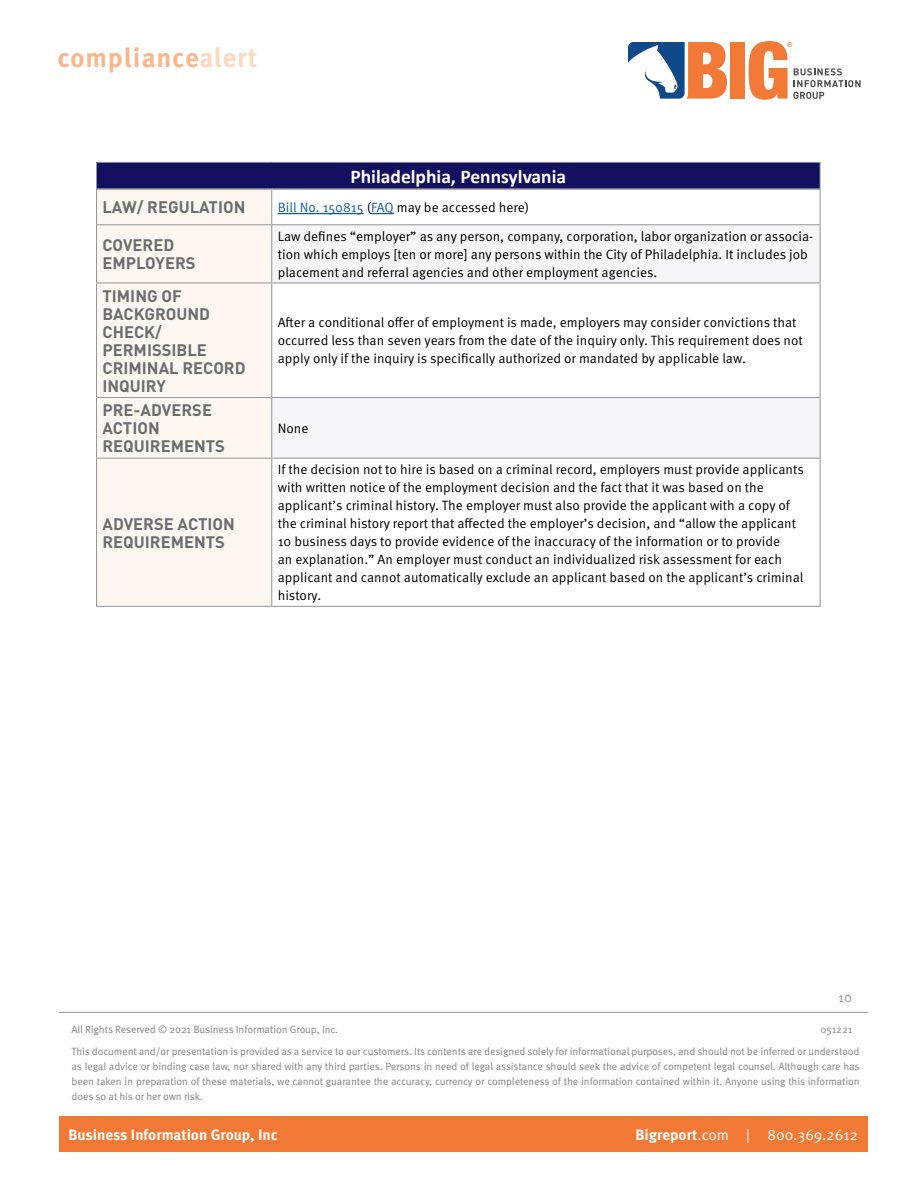
<style>
.page{position:relative;width:918px;height:1188px;background:#fff}
.page>*{position:absolute;margin:0;border:0;box-sizing:border-box;transform-origin:0 0}
.t1{font:700 27px "Meta OT";letter-spacing:.025em;color:#fab78e}
.t2{font:700 19.5px "Calibri";color:#fff}
.Table{font:700 16.5px/18px "DINOT";color:#6c6d70}
.t3{font:700 15px "Meta OT";color:#fff}
.t4{font:15px "Meta OT Norm";color:#fff}
.t5{font:13.5px/18px "Meta OT Norm";color:#000}
.t6{font:13.5px "Meta OT Norm";color:#939598}
.t7{font:10.5px/15px "Meta OT Norm";letter-spacing:-.01em;color:#808285}
.s1{color:#fdd9c1}
.s2{color:#175d9e}
.s3{font-family:"Meta OT";font-weight:700}
</style>
<div class="page">
<hr style="left:59px;top:1012px;width:810px;height:1px;background:#939598">
<div style="left:59px;top:1116px;width:809px;height:36px;background:#f37937"></div>
<div style="left:730px;top:42px;width:15px;height:57px;background:#f37937"></div>
<svg style="left:749px;top:41px;width:112px;height:59px"></svg>
<svg style="left:628px;top:42px;width:99px;height:57px"></svg>
<div style="left:96px;top:162px;width:724px;height:27px;background:#12105f"></div>
<div style="left:97px;top:190px;width:174px;height:416px;background:#fef7f1"></div>
<svg style="left:272px;top:225px;width:548px;height:233px;fill:#f5f5fa"></svg>
<hr style="left:96px;top:162px;width:176px;height:1px;background:#939598">
<svg style="left:96px;top:163px;width:1px;height:26px"></svg>
<hr style="left:272px;top:162px;width:548px;height:1px;background:#939598">
<svg style="left:820px;top:163px;width:1px;height:26px"></svg>
<hr style="left:97px;top:188px;width:175px;height:2px;background:#939598">
<hr style="left:272px;top:188px;width:548px;height:2px;background:#939598">
<hr style="left:96px;top:189px;width:1px;height:35px;background:#939598">
<hr style="left:271px;top:190px;width:1px;height:34px;background:#939598">
<hr style="left:820px;top:189px;width:1px;height:35px;background:#939598">
<hr style="left:96px;top:224px;width:176px;height:1px;background:#939598">
<hr style="left:96px;top:225px;width:1px;height:58px;background:#939598">
<hr style="left:272px;top:224px;width:548px;height:1px;background:#939598">
<hr style="left:271px;top:225px;width:1px;height:58px;background:#939598">
<hr style="left:820px;top:225px;width:1px;height:58px;background:#939598">
<hr style="left:96px;top:283px;width:176px;height:1px;background:#939598">
<hr style="left:96px;top:283px;width:1px;height:114px;background:#939598">
<hr style="left:272px;top:283px;width:548px;height:1px;background:#939598">
<hr style="left:271px;top:283px;width:1px;height:114px;background:#939598">
<hr style="left:820px;top:283px;width:1px;height:114px;background:#939598">
<hr style="left:96px;top:397px;width:176px;height:1px;background:#939598">
<hr style="left:96px;top:398px;width:1px;height:60px;background:#939598">
<hr style="left:272px;top:397px;width:548px;height:1px;background:#939598">
<hr style="left:271px;top:398px;width:1px;height:60px;background:#939598">
<hr style="left:820px;top:398px;width:1px;height:60px;background:#939598">
<hr style="left:96px;top:458px;width:176px;height:1px;background:#939598">
<hr style="left:96px;top:459px;width:1px;height:147px;background:#939598">
<hr style="left:272px;top:458px;width:548px;height:1px;background:#939598">
<hr style="left:271px;top:459px;width:1px;height:147px;background:#939598">
<hr style="left:820px;top:459px;width:1px;height:147px;background:#939598">
<hr style="left:96px;top:606px;width:176px;height:1px;background:#939598">
<hr style="left:272px;top:606px;width:548px;height:1px;background:#939598">
<hr style="left:278px;top:213px;width:86px;height:1px;background:#175d9e">
<svg style="left:371px;top:213px;width:23px;height:1px"></svg>
<h1 class="t1" style="left:57px;top:41px;width:201px">compliance<span class="s1">alert</span></h1>
<p class="t2" style="left:350px;top:163px;width:217px">Philadelphia, Pennsylvania</p>
<p class="Table" style="left:102px;top:198px;width:144px">LAW/ REGULATION</p>
<p class="t5" style="left:278px;top:198px;width:253px"><span class="s2">Bill No. 150815</span> (<span class="s2">FAQ</span> may be accessed here)</p>
<p class="Table" style="left:102px;top:236px;width:95px">COVERED<br>EMPLOYERS</p>
<p class="t5" style="left:278px;top:227px;width:537px">Law defines “employer” as any person, company, corporation, labor organization or associa&shy;tion which employs [ten or more] any persons within the City of Philadelphia. It includes job placement and referral agencies and other employment agencies.</p>
<p class="Table" style="left:102px;top:286px;width:145px">TIMING OF<br>BACKGROUND<br>CHECK/<br>PERMISSIBLE<br>CRIMINAL RECORD<br>INQUIRY</p>
<p class="t5" style="left:278px;top:314px;width:527px">After a conditional offer of employment is made, employers may consider convictions that occurred less than seven years from the date of the inquiry only. This requirement does not apply only if the inquiry is specifically authorized or mandated by applicable law.</p>
<p class="Table" style="left:102px;top:401px;width:124px">PRE-ADVERSE<br>ACTION<br>REQUIREMENTS</p>
<p class="Table" style="left:102px;top:514px;width:134px">ADVERSE ACTION<br>REQUIREMENTS</p>
<p class="t5" style="left:278px;top:419px;width:32px">None</p>
<p class="t5" style="left:278px;top:461px;width:528px">If the decision not to hire is based on a criminal record, employers must provide applicants with written notice of the employment decision and the fact that it was based on the applicant’s criminal history. The employer must also provide the applicant with a copy of the criminal history report that affected the employer’s decision, and “allow the applicant 10 business days to provide evidence of the inaccuracy of the information or to provide<br>an explanation.” An employer must conduct an individualized risk assessment for each applicant and cannot automatically exclude an applicant based on the applicant’s criminal history.</p>
<p class="t6" style="left:838px;top:989px;width:15px">10</p>
<p class="t7" style="left:72px;top:1019px;width:790px;line-height:21.8px">All Rights Reserved © 2021 Business Information Group, Inc.<br>This document and/or presentation is provided as a service to our customers. Its contents are designed solely for informational purposes, and should not be inferred or understood</p>
<p class="t7" style="left:72px;top:1059px;width:789px;text-align:justify">as legal advice or binding case law, nor shared with any third parties. Persons in need of legal assistance should seek the advice of competent legal counsel. Although care has been taken in preparation of these materials, we cannot guarantee the accuracy, currency or completeness of the information contained within it. Anyone using this information does so at his or her own risk.</p>
<p class="t7" style="left:820px;top:1022px;width:33px">051221</p>
<p class="t3" style="left:68px;top:1125px;width:211px">Business Information Group, Inc</p>
<p class="t4" style="left:635px;top:1125px;width:224px"><span class="s3">Bigreport</span>.com | 800.369.2612</p>
</div>
